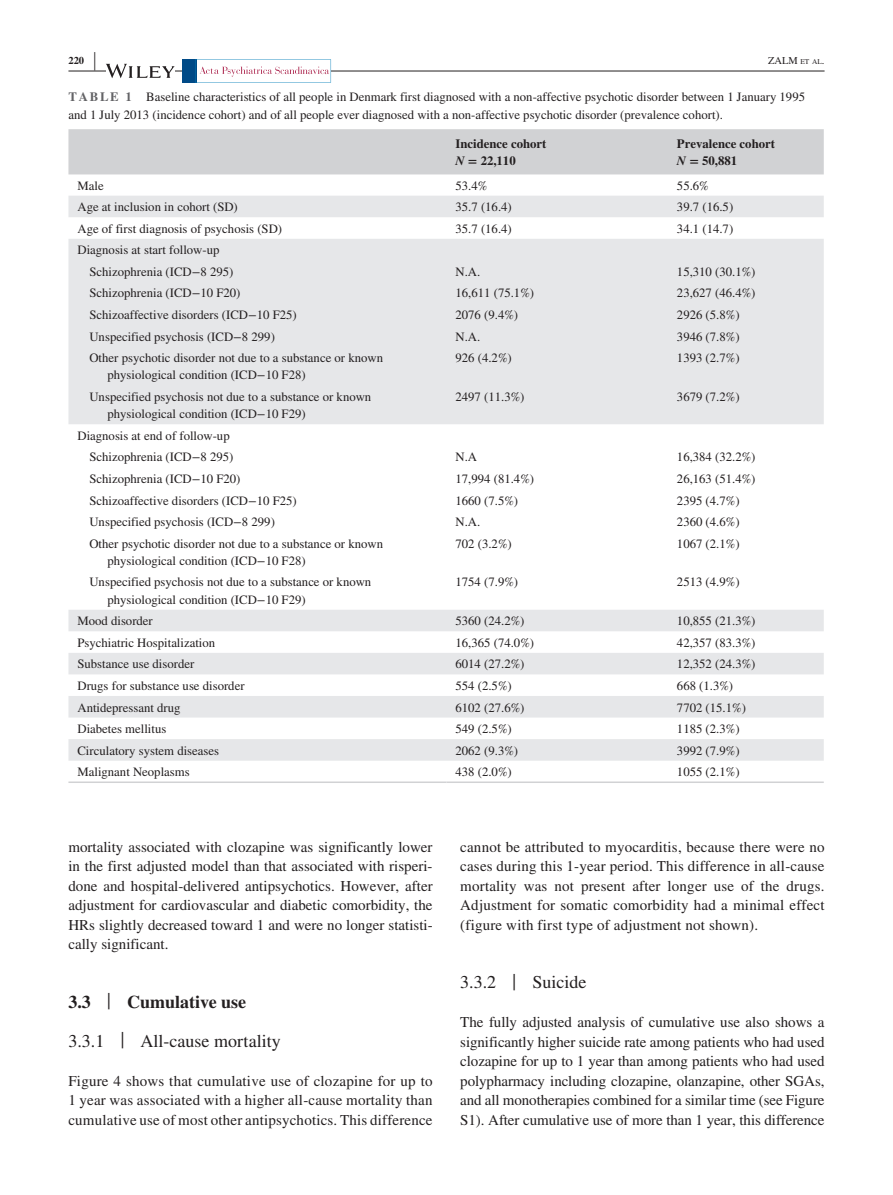
<style>
.page{position:relative;width:893px;height:1195px;background:#fff}
.page>*{position:absolute;margin:0;border:0;box-sizing:border-box;transform-origin:0 0}
.t1{font:700 25.95px "STIX";color:#231f20;scale:.36 1}
.t2{font:18px/39px "STIX";color:#231f20}
.t3{font:15px/19.5px "STIX";letter-spacing:.005em;color:#231f20;text-align:justify}
.t4{font:12.75px/17.2px "STIX";color:#231f20}
.t5{font:700 12.75px/17.2px "STIX";color:#231f20}
.t6{font:10.5px "STIX";color:#231f20}
.t7{font:700 10.5px "STIX";color:#231f20}
.s1{font-size:7.35px}
.s2{font-weight:700;color:#636366}
.s3{font-style:italic}
.s4{font-weight:700}
.s5{font-size:23.7px}
</style>
<div class="page">
<hr style="left:68px;top:71px;width:756px;height:1px;background:#231f20">
<svg style="left:106px;top:64px;width:69px;height:14px"></svg>
<div style="left:182px;top:59px;width:15px;height:24px;background:#004a87"></div>
<svg style="left:195px;top:59px;width:136px;height:24px"></svg>
<div style="left:68px;top:129px;width:756px;height:45px;background:#d1d2d4"></div>
<svg style="left:68px;top:196px;width:756px;height:565px;fill:#e6e7e9"></svg>
<hr style="left:68px;top:781px;width:378px;height:2px;background:#d1d2d4">
<hr style="left:446px;top:781px;width:222px;height:2px;background:#d1d2d4">
<hr style="left:668px;top:781px;width:156px;height:2px;background:#d1d2d4">
<p class="t7" style="left:68px;top:54px;width:17px">220</p>
<h1 class="t1" style="left:94px;top:46px;width:7px">|</h1>
<p class="t6" style="left:768px;top:53px;width:58px">ZALM <span class="s1">et al</span> .</p>
<p class="t4" style="left:68px;top:89px;width:738px;line-height:18px"><span class="s2">TABLE 1</span> Baseline characteristics of all people in Denmark first diagnosed with a non-affective psychotic disorder between 1 January 1995 and 1 July 2013 (incidence cohort) and of all people ever diagnosed with a non-affective psychotic disorder (prevalence cohort).</p>
<p class="t5" style="left:455px;top:135px;width:93px">Incidence cohort<br><span class="s3">N</span> = 22,110</p>
<p class="t5" style="left:677px;top:135px;width:100px">Prevalence cohort<br><span class="s3">N</span> = 50,881</p>
<p class="t4" style="left:77px;top:178px;width:28px">Male</p>
<p class="t4" style="left:455px;top:178px;width:33px">53.4%</p>
<p class="t4" style="left:677px;top:178px;width:33px">55.6%</p>
<p class="t4" style="left:77px;top:199px;width:162px">Age at inclusion in cohort (SD)</p>
<p class="t4" style="left:455px;top:199px;width:58px">35.7 (16.4)</p>
<p class="t4" style="left:677px;top:199px;width:58px">39.7 (16.5)</p>
<p class="t4" style="left:77px;top:221px;width:206px">Age of first diagnosis of psychosis (SD)</p>
<p class="t4" style="left:455px;top:221px;width:58px">35.7 (16.4)</p>
<p class="t4" style="left:677px;top:221px;width:58px">34.1 (14.7)</p>
<p class="t4" style="left:89px;top:240px;width:145px;line-height:21.6px;text-indent:-12px">Diagnosis at start follow-up<br>Schizophrenia (ICD−8 295)</p>
<p class="t4" style="left:455px;top:264px;width:26px">N.A.</p>
<p class="t4" style="left:677px;top:264px;width:80px">15,310 (30.1%)</p>
<p class="t4" style="left:89px;top:285px;width:153px">Schizophrenia (ICD−10 F20)</p>
<p class="t4" style="left:455px;top:285px;width:80px">16,611 (75.1%)</p>
<p class="t4" style="left:677px;top:285px;width:80px">23,627 (46.4%)</p>
<p class="t4" style="left:89px;top:307px;width:209px">Schizoaffective disorders (ICD−10 F25)</p>
<p class="t4" style="left:455px;top:307px;width:64px">2076 (9.4%)</p>
<p class="t4" style="left:677px;top:307px;width:64px">2926 (5.8%)</p>
<p class="t4" style="left:89px;top:329px;width:187px">Unspecified psychosis (ICD−8 299)</p>
<p class="t4" style="left:455px;top:329px;width:26px">N.A.</p>
<p class="t4" style="left:677px;top:329px;width:64px">3946 (7.8%)</p>
<p class="t4" style="left:107px;top:350px;width:277px;text-indent:-18px">Other psychotic disorder not due to a substance or known physiological condition (ICD−10 F28)</p>
<p class="t4" style="left:455px;top:350px;width:58px">926 (4.2%)</p>
<p class="t4" style="left:677px;top:350px;width:64px">1393 (2.7%)</p>
<p class="t4" style="left:107px;top:389px;width:265px;text-indent:-18px">Unspecified psychosis not due to a substance or known physiological condition (ICD−10 F29)</p>
<p class="t4" style="left:455px;top:389px;width:71px">2497 (11.3%)</p>
<p class="t4" style="left:677px;top:389px;width:64px">3679 (7.2%)</p>
<p class="t4" style="left:77px;top:426px;width:157px;line-height:21.6px;text-align:right">Diagnosis at end of follow-up<br>Schizophrenia (ICD−8 295)</p>
<p class="t4" style="left:455px;top:449px;width:23px">N.A</p>
<p class="t4" style="left:677px;top:449px;width:80px">16,384 (32.2%)</p>
<p class="t4" style="left:89px;top:471px;width:153px">Schizophrenia (ICD−10 F20)</p>
<p class="t4" style="left:455px;top:471px;width:80px">17,994 (81.4%)</p>
<p class="t4" style="left:677px;top:471px;width:80px">26,163 (51.4%)</p>
<p class="t4" style="left:89px;top:492px;width:209px">Schizoaffective disorders (ICD−10 F25)</p>
<p class="t4" style="left:455px;top:492px;width:64px">1660 (7.5%)</p>
<p class="t4" style="left:677px;top:492px;width:64px">2395 (4.7%)</p>
<p class="t4" style="left:89px;top:514px;width:187px">Unspecified psychosis (ICD−8 299)</p>
<p class="t4" style="left:455px;top:514px;width:26px">N.A.</p>
<p class="t4" style="left:677px;top:514px;width:64px">2360 (4.6%)</p>
<p class="t4" style="left:107px;top:535px;width:277px;text-indent:-18px">Other psychotic disorder not due to a substance or known physiological condition (ICD−10 F28)</p>
<p class="t4" style="left:455px;top:535px;width:58px">702 (3.2%)</p>
<p class="t4" style="left:677px;top:535px;width:64px">1067 (2.1%)</p>
<p class="t4" style="left:107px;top:574px;width:265px;text-indent:-18px">Unspecified psychosis not due to a substance or known physiological condition (ICD−10 F29)</p>
<p class="t4" style="left:455px;top:574px;width:64px">1754 (7.9%)</p>
<p class="t4" style="left:677px;top:574px;width:64px">2513 (4.9%)</p>
<p class="t4" style="left:77px;top:613px;width:77px">Mood disorder</p>
<p class="t4" style="left:455px;top:613px;width:71px">5360 (24.2%)</p>
<p class="t4" style="left:677px;top:613px;width:80px">10,855 (21.3%)</p>
<p class="t4" style="left:77px;top:635px;width:139px">Psychiatric Hospitalization</p>
<p class="t4" style="left:455px;top:635px;width:80px">16,365 (74.0%)</p>
<p class="t4" style="left:677px;top:635px;width:80px">42,357 (83.3%)</p>
<p class="t4" style="left:77px;top:656px;width:118px">Substance use disorder</p>
<p class="t4" style="left:455px;top:656px;width:71px">6014 (27.2%)</p>
<p class="t4" style="left:677px;top:656px;width:80px">12,352 (24.3%)</p>
<p class="t4" style="left:77px;top:678px;width:169px">Drugs for substance use disorder</p>
<p class="t4" style="left:455px;top:678px;width:58px">554 (2.5%)</p>
<p class="t4" style="left:677px;top:678px;width:58px">668 (1.3%)</p>
<p class="t4" style="left:77px;top:699px;width:105px">Antidepressant drug</p>
<p class="t4" style="left:455px;top:699px;width:71px">6102 (27.6%)</p>
<p class="t4" style="left:677px;top:699px;width:71px">7702 (15.1%)</p>
<p class="t4" style="left:77px;top:721px;width:90px">Diabetes mellitus</p>
<p class="t4" style="left:455px;top:721px;width:58px">549 (2.5%)</p>
<p class="t4" style="left:677px;top:721px;width:64px">1185 (2.3%)</p>
<p class="t4" style="left:77px;top:742px;width:143px">Circulatory system diseases</p>
<p class="t4" style="left:455px;top:742px;width:64px">2062 (9.3%)</p>
<p class="t4" style="left:677px;top:742px;width:64px">3992 (7.9%)</p>
<p class="t4" style="left:77px;top:764px;width:114px">Malignant Neoplasms</p>
<p class="t4" style="left:455px;top:764px;width:58px">438 (2.0%)</p>
<p class="t4" style="left:677px;top:764px;width:64px">1055 (2.1%)</p>
<p class="t3" style="left:68px;top:838px;width:366px">mortality associated with clozapine was significantly lower in the first adjusted model than that associated with risperi&shy;done and hospital-delivered antipsychotics. However, after adjustment for cardiovascular and diabetic comorbidity, the HRs slightly decreased toward 1 and were no longer statisti&shy;cally significant.</p>
<h2 class="t2" style="left:68px;top:983px;width:214px"><span class="s4">3.3</span> <span class="s5">|</span> <span class="s4">Cumulative use<br></span>3.3.1 <span class="s5">|</span> All-cause mortality</h2>
<p class="t3" style="left:68px;top:1072px;width:366px">Figure 4 shows that cumulative use of clozapine for up to 1 year was associated with a higher all-cause mortality than cumulative use of most other antipsychotics. This difference</p>
<p class="t3" style="left:460px;top:838px;width:366px">cannot be attributed to myocarditis, because there were no cases during this 1-year period. This difference in all-cause mortality was not present after longer use of the drugs.<br>Adjustment for somatic comorbidity had a minimal effect (figure with first type of adjustment not shown).</p>
<h2 class="t2" style="left:460px;top:964px;width:128px">3.3.2 <span class="s5">|</span> Suicide</h2>
<p class="t3" style="left:460px;top:1014px;width:366px">The fully adjusted analysis of cumulative use also shows a significantly higher suicide rate among patients who had used clozapine for up to 1 year than among patients who had used polypharmacy including clozapine, olanzapine, other SGAs, and all monotherapies combined for a similar time (see Figure S1). After cumulative use of more than 1 year, this difference</p>
</div>
